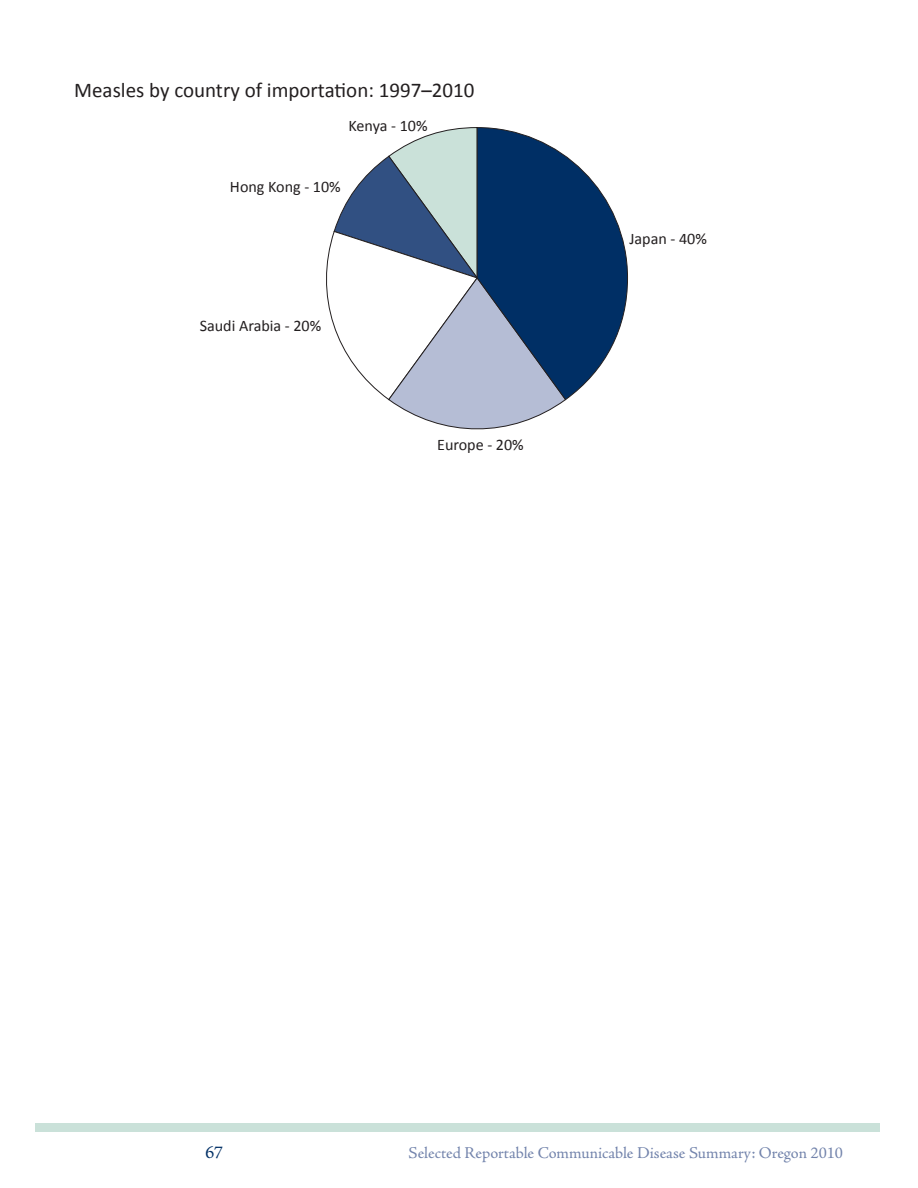
<style>
.page{position:relative;width:918px;height:1188px;background:#fff}
.page>*{position:absolute;margin:0;border:0;box-sizing:border-box;transform-origin:0 0}
.t1{font:21px "Calibri";color:#231f20}
.t2{font:18px "Adobe Jenson Pro";color:#002f65}
.t3{font:16.5px "Adobe Jenson Pro";color:#7384ac}
.t4{font:16.05px "Calibri";color:#231f20}
</style>
<div class="page">
<div style="left:35px;top:1124px;width:845px;height:8px;background:#cae1d9"></div>
<svg style="left:326px;top:127px;width:302px;height:303px"></svg>
<p class="t1" style="left:74px;top:77px;width:402px">Measles by country of importation: 1997–2010</p>
<p class="t4" style="left:348px;top:116px;width:81px">Kenya - 10%</p>
<p class="t4" style="left:230px;top:176px;width:112px">Hong Kong - 10%</p>
<p class="t4" style="left:200px;top:315px;width:123px">Saudi Arabia - 20%</p>
<p class="t4" style="left:437px;top:434px;width:88px">Europe - 20%</p>
<p class="t4" style="left:629px;top:228px;width:79px">Japan - 40%</p>
<p class="t2" style="left:206px;top:1143px;width:19px">67</p>
<p class="t3" style="left:409px;top:1144px;width:436px">Selected Reportable Communicable Disease Summary: Oregon 2010</p>
</div>
